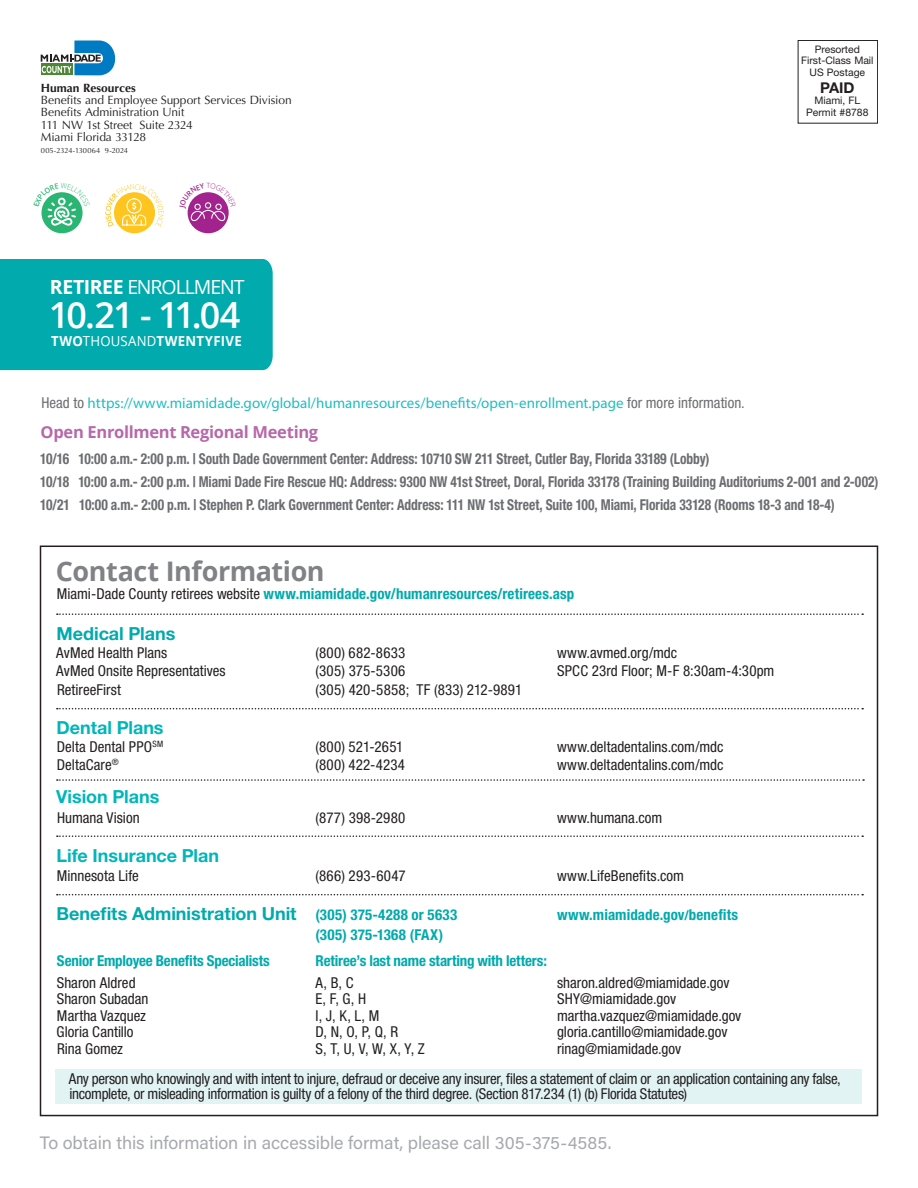
<style>
.page{position:relative;width:918px;height:1188px;background:#fff}
.page>*{position:absolute;margin:0;border:0;box-sizing:border-box;transform-origin:0 0}
.t1{font:600 36px "Open Sans";letter-spacing:-.07em;color:#fff}
.LRG_HEDS{font:700 27px "Open Sans";letter-spacing:-.015em;color:#808285}
.t2{font:19.5px "Open Sans";letter-spacing:-.055em;color:#fff}
.BODYCOPY{font:18px "Acumin Variable Concept";letter-spacing:-.005em;color:#a8a9ad}
.SUBHED_2{font:700 18px "Helvetica Neue LT Std";letter-spacing:-.005em;color:#00aaad}
.SUBHED_2-2{font:700 18px "Helvetica Neue LT Std";letter-spacing:-.005em;color:#00b6ba}
.BODYCOPY-2{font:700 18px "Helvetica Neue LT Std";letter-spacing:-.005em;color:#00b6ba}
.SM_HEDS{font:700 16.5px "Open Sans";letter-spacing:-.02em;color:#b768aa}
.BODYCOPY-3{font:condensed 15px "Helvetica Neue LT Std";color:#231f20}
.SM_HEDS-2{font:700 condensed 15px "Helvetica Neue LT Std";letter-spacing:-.005em;color:#6c6d70;scale:.9 1}
.BODYCOPY-4{font:condensed 15px/15px "Helvetica Neue LT Std";letter-spacing:-.02em;color:#231f20}
.BODYCOPY-5{font:700 condensed 15px "Helvetica Neue LT Std";letter-spacing:-.005em;color:#00aaad}
.SM_HEDS-3{font:15px "Myriad Pro";color:#21bdc1}
.SUBHED_2-3{font:700 condensed 15px "Helvetica Neue LT Std";letter-spacing:.01em;color:#00aaad}
.BODYCOPY-6{font:condensed 15px "Helvetica Neue LT Std";letter-spacing:.02em;color:#231f20}
.t3{font:700 14.85px "Helvetica Neue LT Std";color:#231f20}
.t4{font:700 13.8px "Open Sans";letter-spacing:.025em;color:#fff;scale:.95 1}
.t5{font:12px "Optima";letter-spacing:-.01em;color:#231f20}
.t6{font:700 12px "Optima";color:#231f20}
.t7{font:10.35px/11.9px "Helvetica Neue LT Std";color:#231f20;text-align:center}
.t8{font:7.5px "Optima";color:#231f20}
.s1{font-weight:700}
.s2{font-weight:400}
.s3{font-family:"Helvetica Neue LT Std";font-stretch:condensed;color:#6c6d70}
.s4{font-weight:400;color:#231f20}
.s5{font-stretch:condensed;font-size:15px}
.s6{font-size:13.5px}
</style>
<div class="page">
<svg style="left:41px;top:40px;width:75px;height:35px"></svg>
<svg style="left:57px;top:613px;width:806px;height:2px"></svg>
<svg style="left:57px;top:708px;width:806px;height:1px"></svg>
<svg style="left:57px;top:835px;width:806px;height:2px"></svg>
<svg style="left:57px;top:894px;width:806px;height:1px"></svg>
<svg style="left:57px;top:779px;width:807px;height:2px"></svg>
<div style="left:55px;top:1070px;width:807px;height:34px;background:#e2f3f4"></div>
<div style="left:798px;top:40px;width:80px;height:84px;border:1px solid #231f20"></div>
<div style="left:0;top:259px;width:273px;height:111px;background:#00aaad"></div>
<div style="left:42px;top:192px;width:41px;height:41px;background:#2bb572;border-radius:50%"></div>
<div style="left:188px;top:192px;width:41px;height:41px;background:#a2238e;border-radius:50%"></div>
<div style="left:114px;top:192px;width:41px;height:41px;background:#fec51f;border-radius:50%"></div>
<svg style="left:105px;top:184px;width:59px;height:43px"></svg>
<svg style="left:41px;top:192px;width:42px;height:34px"></svg>
<svg style="left:187px;top:192px;width:42px;height:30px"></svg>
<p class="t6" style="left:41px;top:81px;width:96px">Human Resources</p>
<p class="t5" style="left:41px;top:93px;width:252px">Benefits and Employee Support Services Division</p>
<p class="t5" style="left:41px;top:105px;width:145px">Benefits Administration Unit</p>
<p class="t5" style="left:41px;top:118px;width:154px">111 NW 1st Street Suite 2324</p>
<p class="t5" style="left:41px;top:130px;width:107px">Miami Florida 33128</p>
<p class="t8" style="left:41px;top:146px;width:89px">005-2324-130064 9-2024</p>
<p class="t2" style="left:50px;top:274px;width:196px"><span class="s1">RETIREE</span> ENROLLMENT</p>
<p class="t1" style="left:49px;top:290px;width:193px">10.21 - 11.04</p>
<p class="t4" style="left:51px;top:331px;width:202px">TWO<span class="s2">THOUSAND</span>TWENTYFIVE</p>
<p class="t7" style="left:801px;top:43px;width:74px">Presorted<br>First-Class Mail<br>US Postage</p>
<p class="t3" style="left:820px;top:78px;width:36px">PAID</p>
<p class="t7" style="left:806px;top:95px;width:64px">Miami, FL<br>Permit #8788</p>
<p class="SM_HEDS-3" style="left:41px;top:394px;width:705px"><span class="s3">Head to</span> https://www.miamidade.gov/global/humanresources/benefits/open-enrollment.page <span class="s3">for more information.</span></p>
<p class="SM_HEDS" style="left:41px;top:421px;width:279px">Open Enrollment Regional Meeting</p>
<p class="SM_HEDS-2" style="left:40px;top:449px;width:745px">10/16 10:00 a.m.- 2:00 p.m. | South Dade Government Center: Address: 10710 SW 211 Street, Cutler Bay, Florida 33189 (Lobby)</p>
<p class="SM_HEDS-2" style="left:40px;top:472px;width:933px">10/18 10:00 a.m.- 2:00 p.m. | Miami Dade Fire Rescue HQ: Address: 9300 NW 41st Street, Doral, Florida 33178 (Training Building Auditoriums 2-001 and 2-002)</p>
<p class="SM_HEDS-2" style="left:40px;top:496px;width:885px">10/21 10:00 a.m.- 2:00 p.m. | Stephen P. Clark Government Center: Address: 111 NW 1st Street, Suite 100, Miami, Florida 33128 (Rooms 18-3 and 18-4)</p>
<p class="LRG_HEDS" style="left:56px;top:552px;width:270px">Contact Information</p>
<p class="BODYCOPY-5" style="left:57px;top:585px;width:519px"><span class="s4">Miami-Dade County retirees website</span> www.miamidade.gov/humanresources/retirees.asp</p>
<p class="SUBHED_2" style="left:57px;top:622px;width:120px">Medical Plans</p>
<p class="BODYCOPY-3" style="left:56px;top:644px;width:112px">AvMed Health Plans</p>
<p class="BODYCOPY-6" style="left:316px;top:644px;width:91px">(800) 682-8633</p>
<p class="BODYCOPY-3" style="left:557px;top:644px;width:122px">www.avmed.org/mdc</p>
<p class="BODYCOPY-3" style="left:56px;top:662px;width:171px">AvMed Onsite Representatives</p>
<p class="BODYCOPY-3" style="left:316px;top:662px;width:91px">(305) 375-5306</p>
<p class="BODYCOPY-3" style="left:557px;top:662px;width:219px">SPCC 23rd Floor; M-F 8:30am-4:30pm</p>
<p class="BODYCOPY-3" style="left:57px;top:681px;width:66px">RetireeFirst</p>
<p class="BODYCOPY-3" style="left:316px;top:681px;width:208px">(305) 420-5858; TF (833) 212-9891</p>
<p class="SUBHED_2-2" style="left:57px;top:717px;width:108px">Dental Plans</p>
<p class="BODYCOPY-3" style="left:57px;top:738px;width:108px">Delta Dental PPO<sup>SM</sup></p>
<p class="BODYCOPY-3" style="left:316px;top:738px;width:89px">(800) 521-2651</p>
<p class="BODYCOPY-3" style="left:557px;top:738px;width:168px">www.deltadentalins.com/mdc</p>
<p class="BODYCOPY-3" style="left:57px;top:756px;width:64px">DeltaCare<sup>®</sup></p>
<p class="BODYCOPY-3" style="left:316px;top:756px;width:91px">(800) 422-4234</p>
<p class="BODYCOPY-3" style="left:557px;top:756px;width:168px">www.deltadentalins.com/mdc</p>
<p class="BODYCOPY-2" style="left:56px;top:786px;width:105px">Vision Plans</p>
<p class="BODYCOPY-3" style="left:57px;top:809px;width:84px">Humana Vision</p>
<p class="BODYCOPY-3" style="left:316px;top:809px;width:91px">(877) 398-2980</p>
<p class="BODYCOPY-3" style="left:557px;top:809px;width:107px">www.humana.com</p>
<p class="SUBHED_2-2" style="left:57px;top:844px;width:164px">Life Insurance Plan</p>
<p class="BODYCOPY-3" style="left:57px;top:867px;width:83px">Minnesota Life</p>
<p class="BODYCOPY-6" style="left:316px;top:867px;width:92px">(866) 293-6047</p>
<p class="BODYCOPY-3" style="left:557px;top:867px;width:128px">www.LifeBenefits.com</p>
<p class="SUBHED_2" style="left:57px;top:903px;width:402px">Benefits Administration Unit <span class="s5">(305) 375-4288 or 5633</span></p>
<p class="SUBHED_2-3" style="left:557px;top:906px;width:182px">www.miamidade.gov<span class="s6">/</span>benefits</p>
<p class="SUBHED_2-3" style="left:316px;top:925px;width:129px">(305) 375-1368 (FAX)</p>
<p class="BODYCOPY-5" style="left:57px;top:952px;width:214px">Senior Employee Benefits Specialists</p>
<p class="BODYCOPY-5" style="left:316px;top:952px;width:233px">Retiree’s last name starting with letters:</p>
<p class="BODYCOPY-3" style="left:57px;top:974px;width:80px">Sharon Aldred</p>
<p class="BODYCOPY-3" style="left:316px;top:974px;width:40px">A, B, C</p>
<p class="BODYCOPY-3" style="left:557px;top:974px;width:174px">sharon.aldred@miamidade.gov</p>
<p class="BODYCOPY-3" style="left:57px;top:990px;width:93px">Sharon Subadan</p>
<p class="BODYCOPY-3" style="left:316px;top:990px;width:52px">E, F, G, H</p>
<p class="BODYCOPY-3" style="left:557px;top:990px;width:121px">SHY@miamidade.gov</p>
<p class="BODYCOPY-3" style="left:57px;top:1007px;width:91px">Martha Vazquez</p>
<p class="BODYCOPY-3" style="left:316px;top:1007px;width:65px">I, J, K, L, M</p>
<p class="BODYCOPY-3" style="left:557px;top:1007px;width:186px">martha.vazquez@miamidade.gov</p>
<p class="BODYCOPY-3" style="left:57px;top:1023px;width:79px">Gloria Cantillo</p>
<p class="BODYCOPY-3" style="left:316px;top:1023px;width:84px">D, N, O, P, Q, R</p>
<p class="BODYCOPY-3" style="left:557px;top:1023px;width:172px">gloria.cantillo@miamidade.gov</p>
<p class="BODYCOPY-3" style="left:57px;top:1040px;width:68px">Rina Gomez</p>
<p class="BODYCOPY-3" style="left:316px;top:1040px;width:111px">S, T, U, V, W, X, Y, Z</p>
<p class="BODYCOPY-3" style="left:557px;top:1040px;width:126px">rinag@miamidade.gov</p>
<p class="BODYCOPY-4" style="left:69px;top:1071px;width:774px">Any person who knowingly and with intent to injure, defraud or deceive any insurer, files a statement of claim or an application containing any false, incomplete, or misleading information is guilty of a felony of the third degree. (Section 817.234 (1) (b) Florida Statutes)</p>
<p class="BODYCOPY" style="left:40px;top:1130px;width:573px">To obtain this information in accessible format, please call 305-375-4585.</p>
</div>
